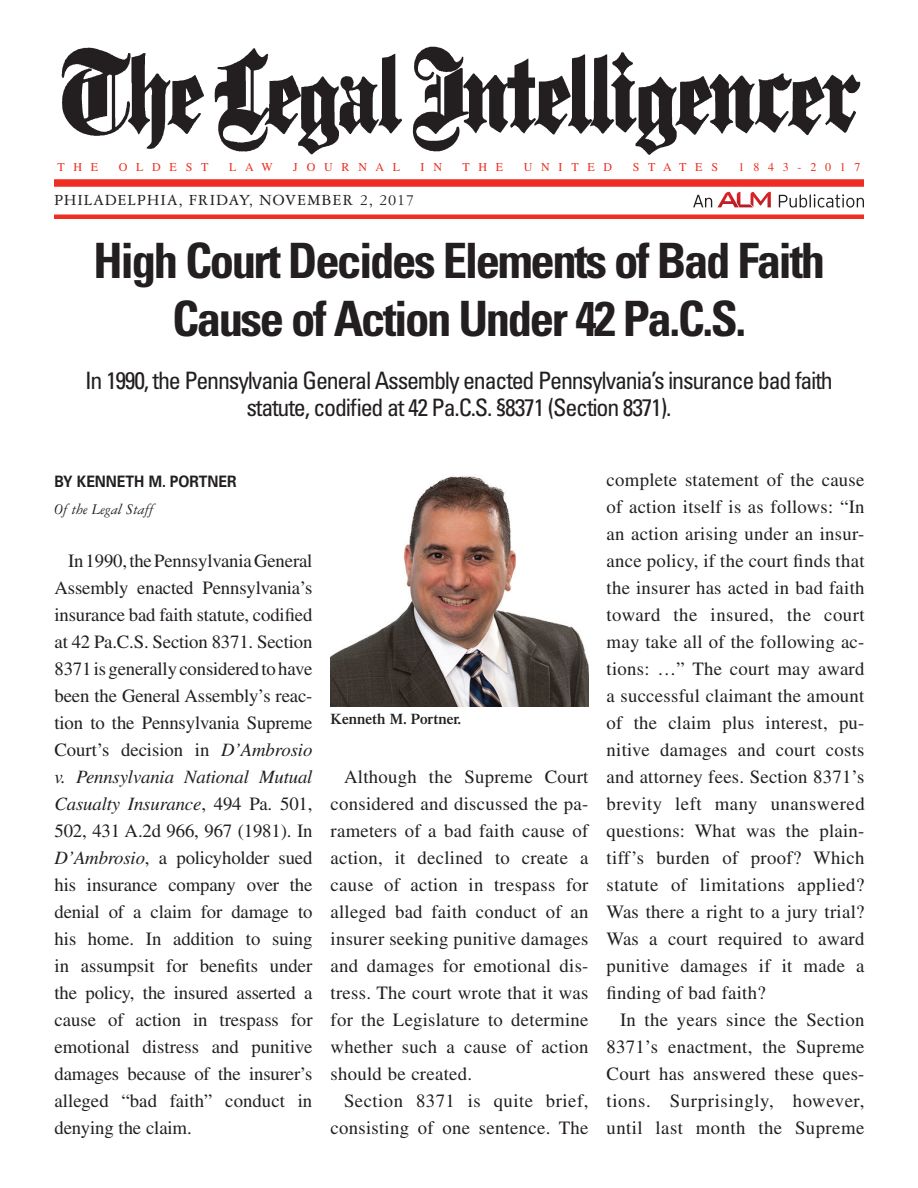
<style>
.page{position:relative;width:918px;height:1188px;background:#fff}
.page>*{position:absolute;margin:0;border:0;box-sizing:border-box;transform-origin:0 0}
.t1{font:700 condensed 48.75px/58.5px "Univers LT Std";letter-spacing:-.05em;color:#231f20;text-align:center}
.t2{font:condensed 24px/27px "Univers LT Std";letter-spacing:-.05em;color:#231f20;text-align:center}
.t3{font:18.75px/27px "Times LT Std";letter-spacing:.015em;color:#231f20;text-align:justify}
.t4{font:16.5px "Garamond 3 LT Std";letter-spacing:.05em;color:#231f20}
.t5{font:700 15.75px "Univers LT Std";color:#231f20;scale:.9 1}
.t6{font:italic 15.75px "Garamond 3 LT Std";color:#231f20}
.t7{font:600 15px "Times LT Std";color:#231f20}
.t8{font:12px "Times LT Std";letter-spacing:.73em;color:#ee2e22}
.s1{font-style:italic}
</style>
<div class="page">
<img style="left:61px;top:46px;width:800px;height:109px">
<div style="left:54px;top:179px;width:810px;height:8px;background:#ee2e22"></div>
<div style="left:54px;top:214px;width:810px;height:5px;background:#ee2e22"></div>
<svg style="left:693px;top:195px;width:19px;height:12px"></svg>
<svg style="left:779px;top:194px;width:85px;height:14px"></svg>
<svg style="left:718px;top:192px;width:53px;height:15px"></svg>
<img style="left:331px;top:476px;width:258px;height:230px">
<p class="t8" style="left:57px;top:160px;width:42px">The</p>
<p class="t8" style="left:119px;top:160px;width:87px">Oldest</p>
<p class="t8" style="left:229px;top:160px;width:45px">Law</p>
<p class="t8" style="left:293px;top:160px;width:108px">Jo urnal</p>
<p class="t8" style="left:421px;top:160px;width:23px">i n</p>
<p class="t8" style="left:462px;top:160px;width:42px">t he</p>
<p class="t8" style="left:524px;top:160px;width:90px">Unit ed</p>
<p class="t8" style="left:633px;top:160px;width:13px">St</p>
<p class="t8" style="left:663px;top:160px;width:56px">at es</p>
<p class="t8" style="left:739px;top:160px;width:124px">1843-2017</p>
<p class="t4" style="left:54px;top:192px;width:362px">PHILADELPHIA, FRIDAY, NOVEMBER 2, 2017</p>
<h1 class="t1" style="left:93px;top:231px;width:733px">High Court Decides Elements of Bad Faith<br>Cause of Action Under 42 Pa.C.S.</h1>
<p class="t2" style="left:85px;top:367px;width:749px">In 1990, the Pennsylvania General Assembly enacted Pennsylvania’s insurance bad faith statute, codified at 42 Pa.C.S. §8371 (Section 8371).</p>
<p class="t5" style="left:55px;top:472px;width:204px">BY KENNETH M. PORTNER</p>
<p class="t6" style="left:55px;top:501px;width:101px">Of the Legal Staff</p>
<p class="t3" style="left:55px;top:547px;width:260px;text-indent:14px">In 1990, the Pennsylvania General Assembly enacted Pennsylvania’s insurance bad faith statute, codified at 42 Pa.C.S. Section 8371. Section 8371 is generally considered to have been the General Assembly’s reac&shy;tion to the Pennsylvania Supreme Court’s decision in <span class="s1">D’Ambrosio v. Pennsylvania National Mutual Casualty Insurance</span>, 494 Pa. 501, 502, 431 A.2d 966, 967 (1981). In <span class="s1">D’Ambrosio</span>, a policyholder sued his insurance company over the denial of a claim for damage to his home. In addition to suing in assumpsit for benefits under the policy, the insured asserted a cause of action in trespass for emotional distress and punitive damages because of the insurer’s alleged “bad faith” conduct in denying the claim.</p>
<p class="t7" style="left:331px;top:710px;width:132px">Kenneth M. Portner.</p>
<p class="t3" style="left:331px;top:763px;width:260px;text-indent:14px">Although the Supreme Court considered and discussed the pa&shy;rameters of a bad faith cause of action, it declined to create a cause of action in trespass for alleged bad faith conduct of an insurer seeking punitive damages and damages for emotional dis&shy;tress. The court wrote that it was for the Legislature to determine whether such a cause of action should be created.</p>
<p class="t3" style="left:331px;top:1087px;width:259px;text-align:right">Section 8371 is quite brief, consisting of one sentence. The</p>
<p class="t3" style="left:607px;top:466px;width:260px">complete statement of the cause of action itself is as follows: “In an action arising under an insur&shy;ance policy, if the court finds that the insurer has acted in bad faith toward the insured, the court may take all of the following ac&shy;tions: …” The court may award a successful claimant the amount of the claim plus interest, pu&shy;nitive damages and court costs and attorney fees. Section 8371’s brevity left many unanswered questions: What was the plain&shy;tiff’s burden of proof? Which statute of limitations applied?<br>Was there a right to a jury trial?<br>Was a court required to award punitive damages if it made a finding of bad faith?</p>
<p class="t3" style="left:607px;top:1006px;width:260px;text-indent:14px">In the years since the Section 8371’s enactment, the Supreme Court has answered these ques&shy;tions. Surprisingly, however, until last month the Supreme</p>
</div>
